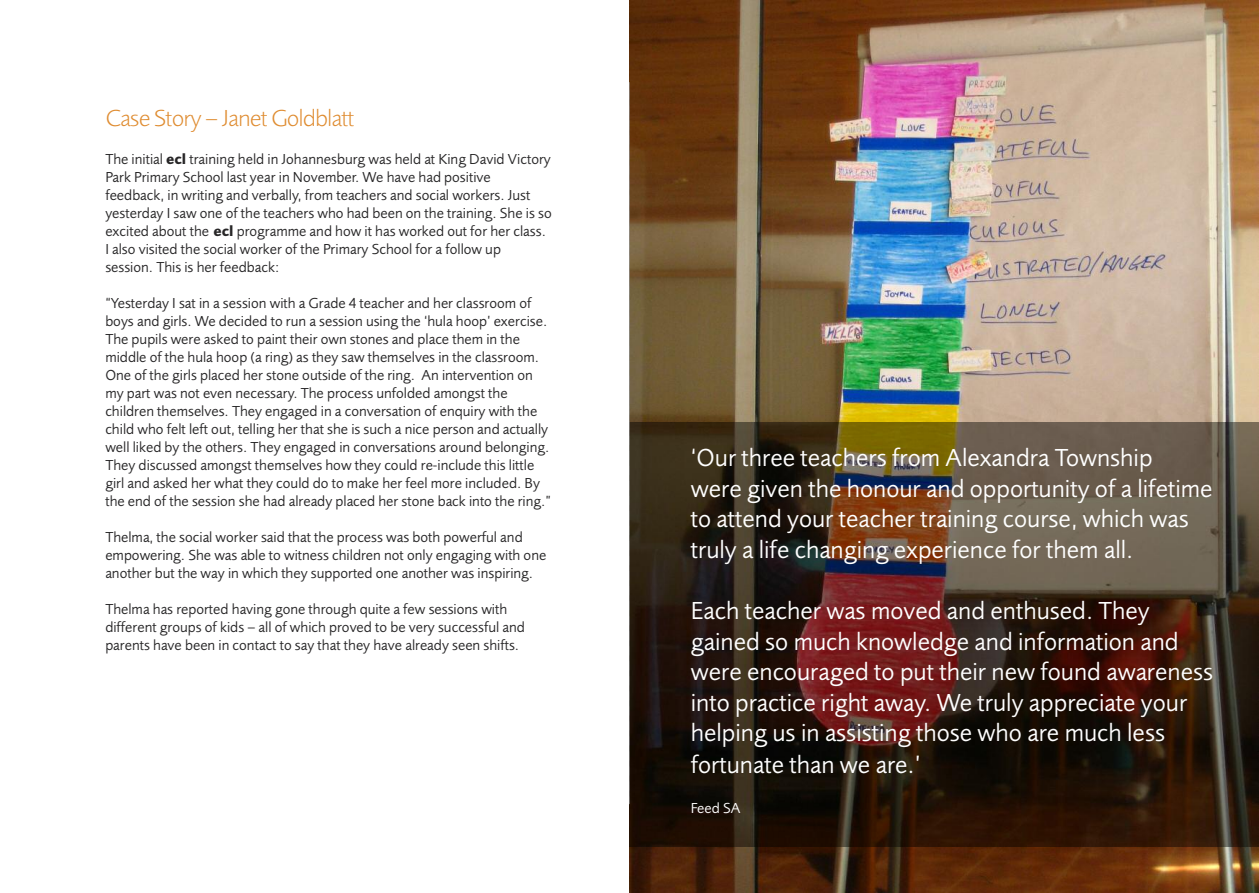
<style>
.page{position:relative;width:1259px;height:893px;background:#fff}
.page>*{position:absolute;margin:0;border:0;box-sizing:border-box;transform-origin:0 0}
.t1{font:25.5px/30.9px "Foundry Sans";color:#fff}
.t2{font:300 24px "Foundry Sans";letter-spacing:-.03em;color:#df8c31}
.t3{font:15px/18px "Foundry Sans";color:#272627}
.t4{font:15px "Foundry Sans";color:#fff}
.s1{font-weight:700}
</style>
<div class="page">
<img style="left:629px;top:0;width:629px;height:893px">
<hr style="left:1258px;top:422px;width:1px;height:424px;background:#8c8c8c">
<img style="left:629px;top:422px;width:629px;height:424px">
<svg style="left:629px;top:83px;width:1px;height:721px"></svg>
<h2 class="t2" style="left:105px;top:109px;width:251px">Case Story – Janet Goldblatt</h2>
<p class="t3" style="left:105px;top:151px;width:448px">The initial <span class="s1">ecl</span> training held in Johannesburg was held at King David Victory Park Primary School last year in November. We have had positive feedback, in writing and verbally, from teachers and social workers. Just yesterday I saw one of the teachers who had been on the training. She is so excited about the <span class="s1">ecl</span> programme and how it has worked out for her class.<br>I also visited the social worker of the Primary School for a follow up session. This is her feedback:</p>
<p class="t3" style="left:105px;top:295px;width:447px">“Yesterday I sat in a session with a Grade 4 teacher and her classroom of boys and girls. We decided to run a session using the ‘hula hoop’ exercise.<br>The pupils were asked to paint their own stones and place them in the middle of the hula hoop (a ring) as they saw themselves in the classroom.<br>One of the girls placed her stone outside of the ring. An intervention on my part was not even necessary. The process unfolded amongst the children themselves. They engaged in a conversation of enquiry with the child who felt left out, telling her that she is such a nice person and actually well liked by the others. They engaged in conversations around belonging.<br>They discussed amongst themselves how they could re-include this little girl and asked her what they could do to make her feel more included. By the end of the session she had already placed her stone back into the ring.”</p>
<p class="t3" style="left:105px;top:529px;width:442px">Thelma, the social worker said that the process was both powerful and empowering. She was able to witness children not only engaging with one another but the way in which they supported one another was inspiring.</p>
<p class="t3" style="left:105px;top:601px;width:421px">Thelma has reported having gone through quite a few sessions with different groups of kids – all of which proved to be very successful and parents have been in contact to say that they have already seen shifts.</p>
<h1 class="t1" style="left:691px;top:444px;width:523px">‘Our three teachers from Alexandra Township<br>were given the honour and opportunity of a lifetime to attend your teacher training course, which was truly a life changing experience for them all.</h1>
<p class="t1" style="left:691px;top:597px;width:524px">Each teacher was moved and enthused. They gained so much knowledge and information and were encouraged to put their new found awareness into practice right away. We truly appreciate your helping us in assisting those who are much less fortunate than we are.’</p>
<p class="t4" style="left:691px;top:802px;width:51px">Feed SA</p>
</div>
